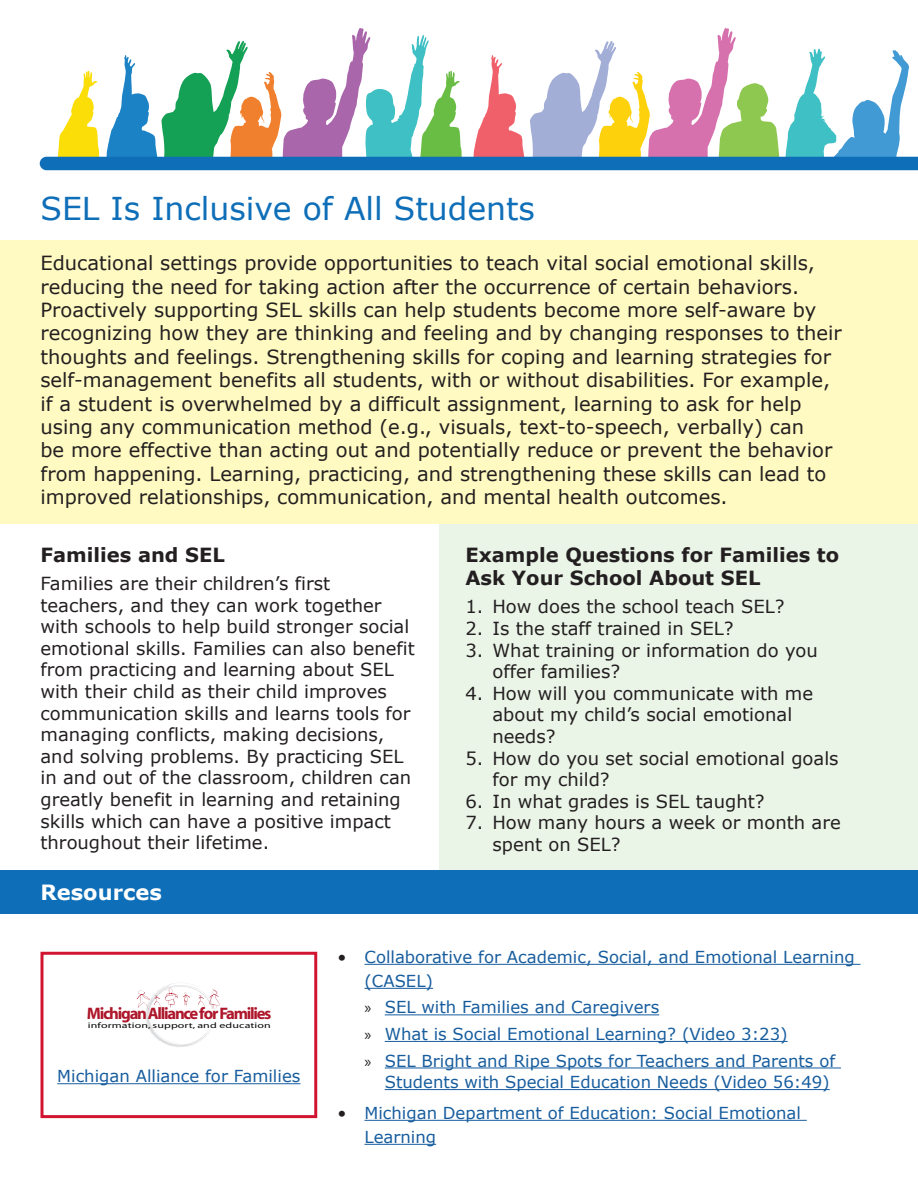
<style>
.page{position:relative;width:918px;height:1188px;background:#fff}
.page>*{position:absolute;margin:0;border:0;box-sizing:border-box;transform-origin:0 0}
.H3b{font:31.5px "Verdana";color:#0e6eb8}
.Resources{font:700 21px "Verdana";color:#fff}
.t1{font:19.5px/23.4px "Verdana";color:#231f20}
.H3c{font:700 19.5px/23.4px "Verdana";color:#231f20}
.Body{font:18px/21.6px "Verdana";color:#231f20}
.t2{font:700 16.65px "Myriad";letter-spacing:-.075em;color:#ae172b}
.MAF{font:16.5px/24px "Verdana";color:#175d9e}
.t3{font:7.95px "Myriad";letter-spacing:.01em;color:#050504;scale:1.5 1}
.s1{color:#231f20}
.s2{font-family:"Myriad Pro";color:#231f20}
</style>
<div class="page">
<svg style="left:40px;top:28px;width:878px;height:142px"></svg>
<div style="left:439px;top:513px;width:479px;height:371px;background:#eaf4e7"></div>
<div style="left:0;top:241px;width:918px;height:283px;background:#fffac1"></div>
<div style="left:0;top:871px;width:918px;height:43px;background:#0e6eb8"></div>
<svg style="left:137px;top:983px;width:83px;height:64px"></svg>
<div style="left:40px;top:952px;width:277px;height:166px;border:3px solid #d11530"></div>
<hr style="left:57px;top:1083px;width:243px;height:1px;background:#175d9e">
<hr style="left:364px;top:964px;width:497px;height:1px;background:#175d9e">
<hr style="left:364px;top:988px;width:69px;height:1px;background:#175d9e">
<hr style="left:385px;top:1014px;width:274px;height:1px;background:#175d9e">
<hr style="left:385px;top:1041px;width:403px;height:1px;background:#175d9e">
<hr style="left:385px;top:1067px;width:456px;height:1px;background:#175d9e">
<hr style="left:385px;top:1089px;width:445px;height:1px;background:#175d9e">
<hr style="left:364px;top:1120px;width:443px;height:1px;background:#175d9e">
<hr style="left:364px;top:1144px;width:72px;height:1px;background:#175d9e">
<h3 class="H3b" style="left:40px;top:187px;width:496px">SEL Is Inclusive of All Students</h3>
<p class="t1" style="left:40px;top:251px;width:803px">Educational settings provide opportunities to teach vital social emotional skills, reducing the need for taking action after the occurrence of certain behaviors.<br>Proactively supporting SEL skills can help students become more self-aware by recognizing how they are thinking and feeling and by changing responses to their thoughts and feelings. Strengthening skills for coping and learning strategies for self-management benefits all students, with or without disabilities. For example, if a student is overwhelmed by a difficult assignment, learning to ask for help using any communication method (e.g., visuals, text-to-speech, verbally) can<br>be more effective than acting out and potentially reduce or prevent the behavior from happening. Learning, practicing, and strengthening these skills can lead to improved relationships, communication, and mental health outcomes.</p>
<h3 class="H3c" style="left:40px;top:542px;width:186px">Families and SEL</h3>
<p class="Body" style="left:40px;top:572px;width:376px">Families are their children’s first teachers, and they can work together with schools to help build stronger social emotional skills. Families can also benefit from practicing and learning about SEL with their child as their child improves communication skills and learns tools for managing conflicts, making decisions, and solving problems. By practicing SEL in and out of the classroom, children can greatly benefit in learning and retaining skills which can have a positive impact throughout their lifetime.</p>
<h3 class="H3c" style="left:465px;top:542px;width:375px">Example Questions for Families to<br>Ask Your School About SEL</h3>
<p class="Body" style="left:465px;top:596px;width:321px">1. How does the school teach SEL?</p>
<p class="Body" style="left:465px;top:617px;width:270px">2. Is the staff trained in SEL?</p>
<p class="Body" style="left:492px;top:639px;width:327px;text-indent:-27px">3. What training or information do you offer families?</p>
<p class="Body" style="left:492px;top:682px;width:322px;text-indent:-27px">4. How will you communicate with me about my child’s social emotional needs?</p>
<p class="Body" style="left:492px;top:747px;width:348px;text-indent:-27px">5. How do you set social emotional goals for my child?</p>
<p class="Body" style="left:465px;top:790px;width:301px">6. In what grades is SEL taught?</p>
<p class="Body" style="left:492px;top:812px;width:350px;text-indent:-27px">7. How many hours a week or month are spent on SEL?</p>
<h3 class="Resources" style="left:40px;top:878px;width:123px">Resources</h3>
<p class="t2" style="left:87px;top:1005px;width:186px">Michigan Alliance for Families</p>
<p class="t3" style="left:88px;top:1022px;width:123px">information, support, and education</p>
<p class="MAF" style="left:57px;top:1064px;width:245px">Michigan Alliance for Families</p>
<p class="MAF" style="left:364px;top:945px;width:492px;text-indent:-27px"><span class="s1">•</span> Collaborative for Academic, Social, and Emotional Learning (CASEL)</p>
<p class="MAF" style="left:364px;top:995px;width:296px"><span class="s2">»</span> SEL with Families and Caregivers</p>
<p class="MAF" style="left:364px;top:1022px;width:425px"><span class="s2">»</span> What is Social Emotional Learning? (Video 3:23)</p>
<p class="MAF" style="left:385px;top:1050px;width:452px;line-height:21.6px;text-indent:-20px"><span class="s2">»</span> SEL Bright and Ripe Spots for Teachers and Parents of<br>Students with Special Education Needs (Video 56:49)</p>
<p class="MAF" style="left:364px;top:1101px;width:438px;text-indent:-27px"><span class="s1">•</span> Michigan Department of Education: Social Emotional<br>Learning</p>
</div>
